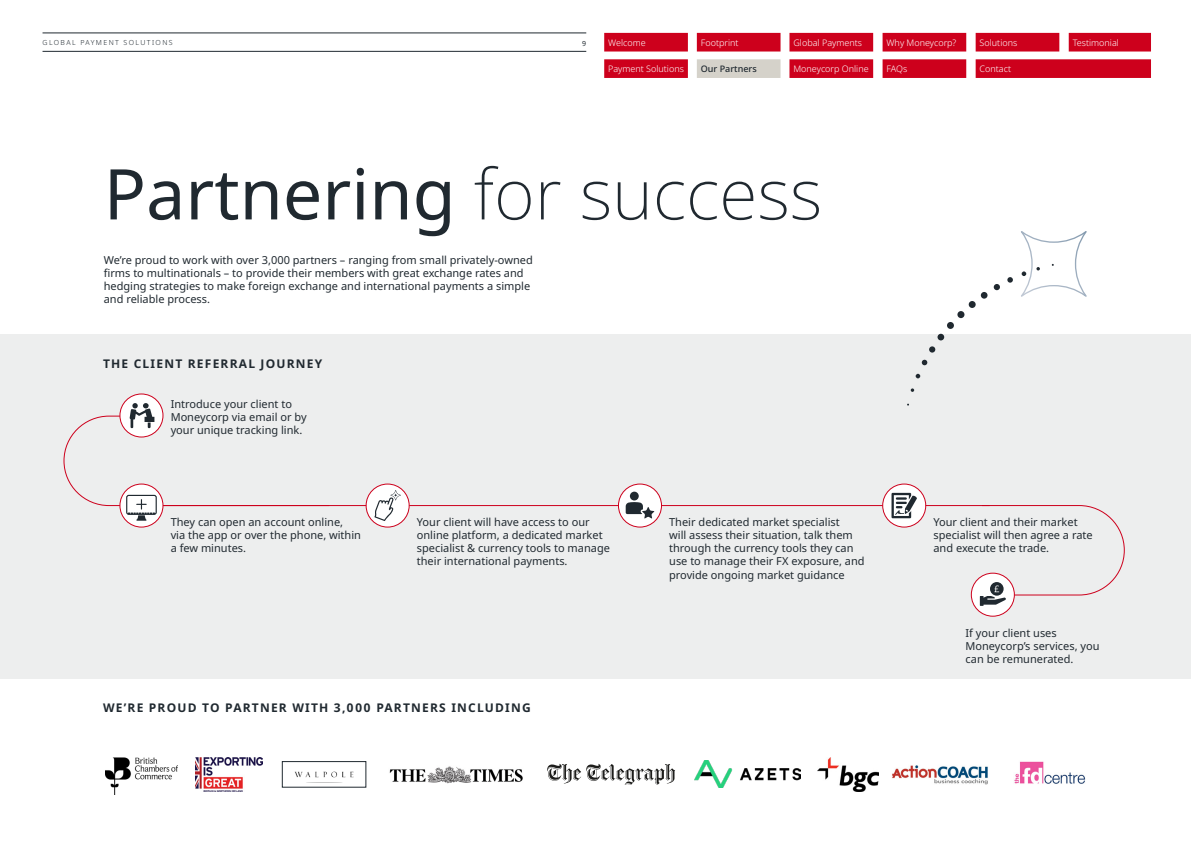
<style>
.page{position:relative;width:1191px;height:842px;background:#fff}
.page>*{position:absolute;margin:0;border:0;box-sizing:border-box;transform-origin:0 0}
.t1{font:70px "Noto Sans";color:#202930}
.t2{font:700 12px "Noto Sans";letter-spacing:.1em;color:#202930}
.t3{font:11px/13.2px "Noto Sans";color:#202930}
.t4{font:300 9px "Noto Sans";color:#fff}
.t5{font:500 9px "Noto Sans";color:#202930}
.t6{font:300 7px "Noto Sans";letter-spacing:.2em;color:#202930}
.t7{font:7px "Noto Sans";color:#202930}
.s1{font-weight:200}
</style>
<div class="page">
<div style="left:0;top:335px;width:1191px;height:344px;background:#edeeee"></div>
<hr style="left:150px;top:505px;width:839px;height:1px;background:#cd001c">
<img style="left:892px;top:765px;width:96px;height:20px">
<img style="left:817px;top:758px;width:61px;height:33px">
<img style="left:196px;top:757px;width:66px;height:34px">
<svg style="left:547px;top:764px;width:128px;height:21px"></svg>
<img style="left:295px;top:771px;width:59px;height:12px">
<div style="left:282px;top:761px;width:84px;height:26px;border:1px solid #202930"></div>
<img style="left:105px;top:757px;width:72px;height:37px">
<svg style="left:120px;top:484px;width:43px;height:43px"></svg>
<div style="left:119px;top:483px;width:44px;height:45px;border:1px solid #cd001c;border-radius:50%"></div>
<svg style="left:366px;top:484px;width:43px;height:43px"></svg>
<div style="left:365px;top:483px;width:45px;height:45px;border:1px solid #cd001c;border-radius:50%"></div>
<div style="left:618px;top:484px;width:43px;height:43px;background:#fff;border-radius:50%"></div>
<div style="left:618px;top:483px;width:44px;height:45px;border:1px solid #cd001c;border-radius:50%"></div>
<svg style="left:882px;top:484px;width:43px;height:43px"></svg>
<div style="left:882px;top:483px;width:44px;height:45px;border:1px solid #cd001c;border-radius:50%"></div>
<div style="left:971px;top:573px;width:43px;height:43px;background:#fff;border-radius:50%"></div>
<div style="left:970px;top:573px;width:44px;height:44px;border:1px solid #cd001c;border-radius:50%"></div>
<svg style="left:120px;top:394px;width:43px;height:43px"></svg>
<div style="left:119px;top:393px;width:44px;height:44px;border:1px solid #cd001c;border-radius:50%"></div>
<div style="left:630px;top:492px;width:9px;height:8px;background:#202930;border-radius:50%"></div>
<svg style="left:625px;top:502px;width:29px;height:16px"></svg>
<svg style="left:979px;top:596px;width:4px;height:10px"></svg>
<svg style="left:981px;top:505px;width:144px;height:100px"></svg>
<svg style="left:63px;top:403px;width:267px;height:118px"></svg>
<svg style="left:374px;top:490px;width:27px;height:31px"></svg>
<svg style="left:891px;top:493px;width:26px;height:25px"></svg>
<img style="left:389px;top:766px;width:134px;height:17px">
<img style="left:694px;top:761px;width:106px;height:27px">
<img style="left:1014px;top:761px;width:71px;height:23px">
<hr style="left:43px;top:33px;width:543px;height:1px;background:#202930">
<hr style="left:43px;top:51px;width:543px;height:1px;background:#202930">
<div style="left:604px;top:33px;width:84px;height:19px;background:#cd001c"></div>
<div style="left:604px;top:59px;width:84px;height:19px;background:#cd001c"></div>
<div style="left:697px;top:33px;width:83px;height:19px;background:#cd001c"></div>
<div style="left:789px;top:33px;width:84px;height:19px;background:#cd001c"></div>
<div style="left:882px;top:33px;width:84px;height:19px;background:#cd001c"></div>
<div style="left:789px;top:59px;width:84px;height:19px;background:#cd001c"></div>
<div style="left:975px;top:33px;width:84px;height:19px;background:#cd001c"></div>
<div style="left:882px;top:59px;width:84px;height:19px;background:#cd001c"></div>
<div style="left:1068px;top:33px;width:83px;height:19px;background:#cd001c"></div>
<div style="left:975px;top:59px;width:176px;height:19px;background:#cd001c"></div>
<div style="left:697px;top:59px;width:83px;height:19px;background:#d5d2ca"></div>
<svg style="left:910px;top:388px;width:4px;height:4px"></svg>
<svg style="left:915px;top:374px;width:5px;height:4px"></svg>
<svg style="left:921px;top:360px;width:6px;height:5px"></svg>
<div style="left:929px;top:346px;width:6px;height:7px;background:#202930;border-radius:50%"></div>
<div style="left:937px;top:334px;width:7px;height:6px;background:#202930;border-radius:50%"></div>
<div style="left:947px;top:322px;width:7px;height:7px;background:#202930;border-radius:50%"></div>
<div style="left:957px;top:311px;width:7px;height:7px;background:#202930;border-radius:50%"></div>
<div style="left:968px;top:301px;width:7px;height:7px;background:#202930;border-radius:50%"></div>
<div style="left:980px;top:292px;width:7px;height:7px;background:#202930;border-radius:50%"></div>
<div style="left:993px;top:284px;width:7px;height:6px;background:#202930;border-radius:50%"></div>
<svg style="left:1007px;top:277px;width:6px;height:6px"></svg>
<svg style="left:1021px;top:231px;width:66px;height:66px"></svg>
<p class="t6" style="left:43px;top:37px;width:132px">GLOBAL PAYMENT SOLUTIONS</p>
<p class="t7" style="left:582px;top:38px;width:6px">9</p>
<p class="t4" style="left:608px;top:36px;width:39px">Welcome</p>
<p class="t4" style="left:608px;top:63px;width:77px">Payment Solutions</p>
<p class="t4" style="left:701px;top:36px;width:39px">Footprint</p>
<p class="t4" style="left:793px;top:36px;width:70px">Global Payments</p>
<p class="t4" style="left:886px;top:36px;width:71px">Why Moneycorp?</p>
<p class="t4" style="left:793px;top:63px;width:77px">Moneycorp Online</p>
<p class="t4" style="left:979px;top:36px;width:39px">Solutions</p>
<p class="t5" style="left:701px;top:63px;width:57px">Our Partners</p>
<p class="t4" style="left:979px;top:63px;width:33px">Contact</p>
<p class="t4" style="left:886px;top:63px;width:22px">FAQs</p>
<h1 class="t1" style="left:104px;top:145px;width:720px">Partnering <span class="s1">for success</span></h1>
<p class="t3" style="left:104px;top:253px;width:430px">We’re proud to work with over 3,000 partners – ranging from small privately-owned firms to multinationals – to provide their members with great exchange rates and hedging strategies to make foreign exchange and international payments a simple and reliable process.</p>
<p class="t2" style="left:103px;top:355px;width:221px">THE CLIENT REFERRAL JOURNEY</p>
<p class="t3" style="left:171px;top:397px;width:137px">Introduce your client to<br>Moneycorp via email or by your unique tracking link.</p>
<p class="t4" style="left:1072px;top:36px;width:48px">Testimonial</p>
<p class="t3" style="left:171px;top:515px;width:192px">They can open an account online,<br>via the app or over the phone, within a few minutes.</p>
<p class="t3" style="left:417px;top:515px;width:195px">Your client will have access to our online platform, a dedicated market specialist &amp; currency tools to manage their international payments.</p>
<p class="t3" style="left:669px;top:515px;width:197px">Their dedicated market specialist<br>will assess their situation, talk them through the currency tools they can use to manage their FX exposure, and provide ongoing market guidance</p>
<p class="t3" style="left:933px;top:515px;width:161px">Your client and their market specialist will then agree a rate and execute the trade.</p>
<p class="t2" style="left:103px;top:699px;width:429px">WE’RE PROUD TO PARTNER WITH 3,000 PARTNERS INCLUDING</p>
<p class="t3" style="left:965px;top:627px;width:135px">If your client uses<br>Moneycorp’s services, you can be remunerated.</p>
</div>
